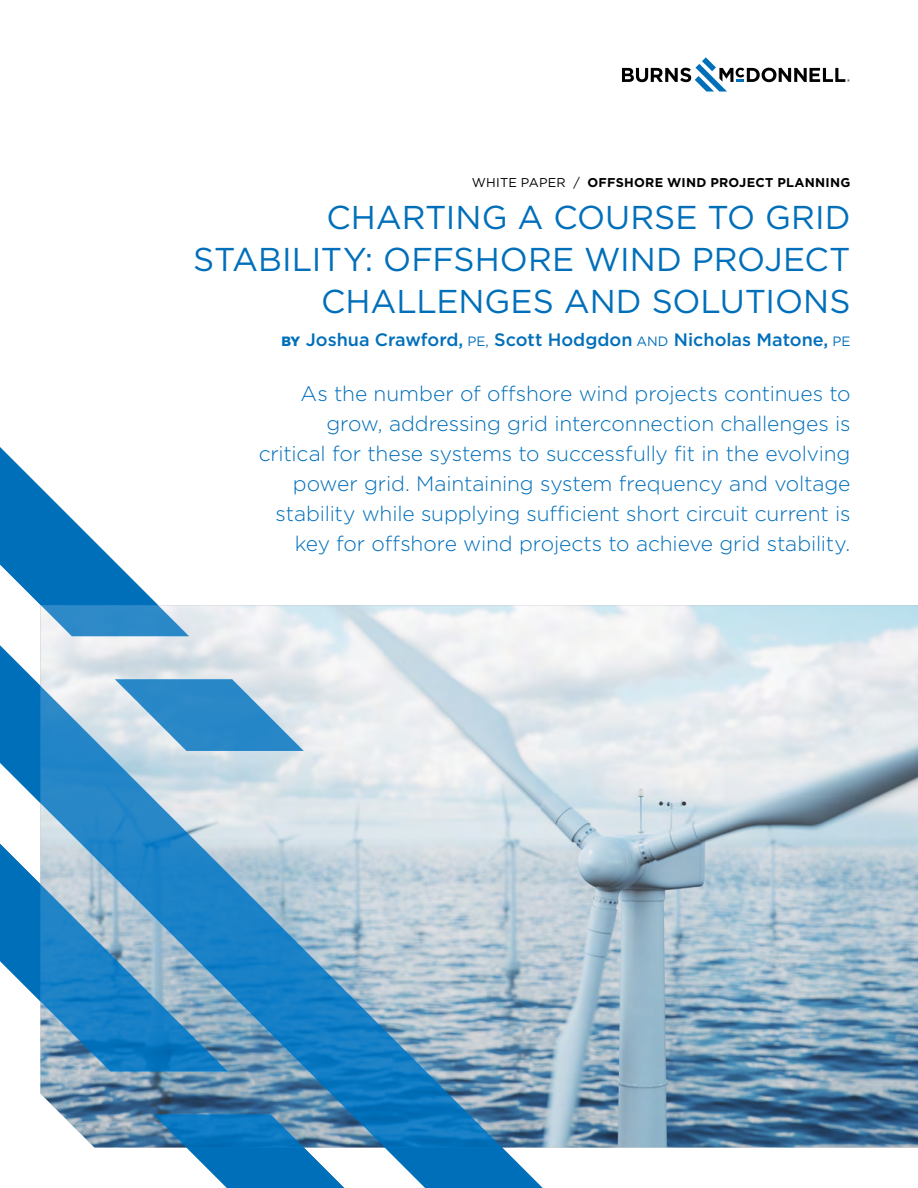
<style>
.page{position:relative;width:918px;height:1188px;background:#fff}
.page>*{position:absolute;margin:0;border:0;box-sizing:border-box;transform-origin:0 0}
.t1{font:33px/42px "Gotham";letter-spacing:-.005em;color:#006fba;text-align:right}
.t2{font:300 21px/30px "Gotham";letter-spacing:-.01em;color:#006fba;text-align:right}
.t3{font:500 18px "Gotham";color:#006fba}
.t4{font:700 12.75px "Gotham";letter-spacing:.02em;color:#000}
.s1{font-weight:400}
.s2{font-weight:900;font-size:13.5px}
.s3{font-weight:400;font-size:13.5px}
</style>
<div class="page">
<img style="left:189px;top:605px;width:729px;height:543px">
<svg style="left:0;top:447px;width:189px;height:185px"></svg>
<svg style="left:0;top:632px;width:556px;height:556px;background:#9cbfd7"></svg>
<svg style="left:0;top:830px;width:228px;height:241px;background:#599dcc"></svg>
<svg style="left:153px;top:1114px;width:205px;height:74px"></svg>
<svg style="left:622px;top:57px;width:228px;height:35px"></svg>
<p class="t4" style="left:472px;top:174px;width:380px"><span class="s1">WHITE PAPER /</span> OFFSHORE WIND PROJECT PLANNING</p>
<h1 class="t1" style="left:193px;top:196px;width:659px">CHARTING A COURSE TO GRID<br>STABILITY: OFFSHORE WIND PROJECT<br>CHALLENGES AND SOLUTIONS</h1>
<p class="t3" style="left:281px;top:328px;width:571px"><span class="s2">BY</span> Joshua Crawford, <span class="s3">PE,</span> Scott Hodgdon <span class="s3">AND</span> Nicholas Matone, <span class="s3">PE</span></p>
<p class="t2" style="left:259px;top:378px;width:593px">As the number of offshore wind projects continues to grow, addressing grid interconnection challenges is critical for these systems to successfully fit in the evolving power grid. Maintaining system frequency and voltage stability while supplying sufficient short circuit current is key for offshore wind projects to achieve grid stability.</p>
</div>
